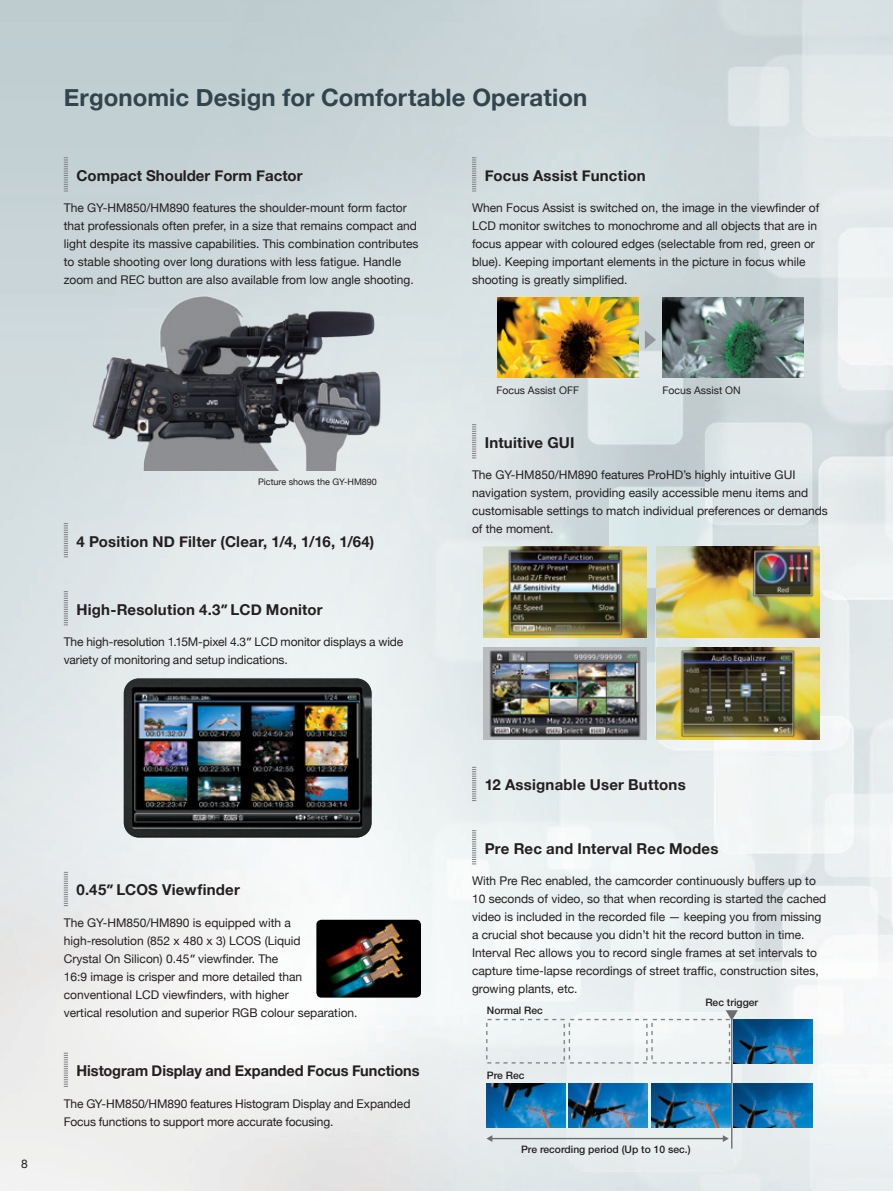
<style>
.page{position:relative;width:893px;height:1191px;background:#fff}
.page>*{position:absolute;margin:0;border:0;box-sizing:border-box;transform-origin:0 0}
.t1{font:700 24px "Helvetica Neue";letter-spacing:.005em;color:#33444d}
.t2{font:700 15px "Helvetica Neue";letter-spacing:.01em;color:#231f20}
.t3{font:12px/18px "Helvetica Neue";color:#231f20}
.t4{font:10.5px "Helvetica Neue";color:#231f20}
.t5{font:500 10.35px "Helvetica Neue";color:#231f20}
.t6{font:9px "Helvetica Neue";color:#231f20}
.s1{font-family:"Frutiger"}
</style>
<div class="page">
<img style="left:0;top:0;width:893px;height:1191px">
<img style="left:486px;top:1083px;width:79px;height:44px">
<img style="left:651px;top:1083px;width:79px;height:44px">
<img style="left:734px;top:1083px;width:79px;height:44px">
<img style="left:738px;top:1019px;width:75px;height:44px">
<img style="left:569px;top:1083px;width:79px;height:44px">
<hr style="left:731px;top:1015px;width:1px;height:133px;background:#6c6d70">
<svg style="left:486px;top:1010px;width:252px;height:54px"></svg>
<hr style="left:491px;top:1137px;width:233px;height:2px;background:#6c6d70">
<svg style="left:723px;top:1135px;width:6px;height:7px"></svg>
<svg style="left:486px;top:1135px;width:6px;height:7px"></svg>
<img style="left:124px;top:678px;width:248px;height:159px">
<svg style="left:64px;top:591px;width:4px;height:34px"></svg>
<svg style="left:64px;top:523px;width:4px;height:34px"></svg>
<img style="left:656px;top:546px;width:164px;height:91px">
<img style="left:483px;top:648px;width:163px;height:91px">
<img style="left:656px;top:648px;width:164px;height:91px">
<img style="left:483px;top:546px;width:163px;height:91px">
<svg style="left:472px;top:424px;width:4px;height:34px"></svg>
<svg style="left:472px;top:830px;width:4px;height:34px"></svg>
<img style="left:497px;top:298px;width:141px;height:79px">
<img style="left:662px;top:298px;width:142px;height:79px">
<svg style="left:645px;top:330px;width:11px;height:19px"></svg>
<svg style="left:472px;top:157px;width:4px;height:35px"></svg>
<svg style="left:64px;top:157px;width:4px;height:35px"></svg>
<svg style="left:64px;top:872px;width:4px;height:34px"></svg>
<img style="left:316px;top:919px;width:105px;height:78px">
<img style="left:69px;top:285px;width:329px;height:186px">
<svg style="left:472px;top:767px;width:4px;height:34px"></svg>
<svg style="left:64px;top:1052px;width:4px;height:35px"></svg>
<p class="t1" style="left:64px;top:78px;width:525px">Ergonomic Design for Comfortable Operation</p>
<p class="t2" style="left:77px;top:164px;width:228px">Compact Shoulder Form Factor</p>
<p class="t3" style="left:64px;top:200px;width:356px">The GY-HM850/HM890 features the shoulder-mount form factor that professionals often prefer, in a size that remains compact and light despite its massive capabilities. This combination contributes to stable shooting over long durations with less fatigue. Handle zoom and REC button are also available from low angle shooting.</p>
<p class="t6" style="left:258px;top:476px;width:120px">Picture shows the GY-HM890</p>
<p class="t2" style="left:77px;top:529px;width:299px">4 Position ND Filter (Clear, 1/4, 1/16, 1/64)</p>
<p class="t2" style="left:77px;top:597px;width:248px">High-Resolution 4.3<span class="s1">”</span> LCD Monitor</p>
<p class="t3" style="left:64px;top:633px;width:341px">The high-resolution 1.15M-pixel 4.3<span class="s1">”</span> LCD monitor displays a wide variety of monitoring and setup indications.</p>
<p class="t2" style="left:485px;top:164px;width:162px">Focus Assist Function</p>
<p class="t3" style="left:472px;top:200px;width:349px">When Focus Assist is switched on, the image in the viewfinder of LCD monitor switches to monochrome and all objects that are in focus appear with coloured edges (selectable from red, green or blue). Keeping important elements in the picture in focus while shooting is greatly simplified.</p>
<p class="t4" style="left:496px;top:383px;width:84px">Focus Assist OFF</p>
<p class="t4" style="left:662px;top:383px;width:80px">Focus Assist ON</p>
<p class="t2" style="left:485px;top:431px;width:91px">Intuitive GUI</p>
<p class="t3" style="left:472px;top:466px;width:357px">The GY-HM850/HM890 features ProHD’s highly intuitive GUI navigation system, providing easily accessible menu items and customisable settings to match individual preferences or demands of the moment.</p>
<p class="t3" style="left:21px;top:1155px;width:8px">8</p>
<p class="t2" style="left:77px;top:878px;width:165px">0.45<span class="s1">”</span> LCOS Viewfinder</p>
<p class="t3" style="left:64px;top:914px;width:295px">The GY-HM850/HM890 is equipped with a high-resolution (852 x 480 x 3) LCOS (Liquid<br>Crystal On Silicon) 0.45<span class="s1">”</span> viewfinder. The<br>16:9 image is crisper and more detailed than conventional LCD viewfinders, with higher<br>vertical resolution and superior RGB colour separation.</p>
<p class="t2" style="left:77px;top:1059px;width:345px">Histogram Display and Expanded Focus Functions</p>
<p class="t3" style="left:64px;top:1095px;width:348px">The GY-HM850/HM890 features Histogram Display and Expanded<br>Focus functions to support more accurate focusing.</p>
<p class="t2" style="left:485px;top:773px;width:202px">12 Assignable User Buttons</p>
<p class="t2" style="left:485px;top:836px;width:235px">Pre Rec and Interval Rec Modes</p>
<p class="t3" style="left:472px;top:872px;width:356px">With Pre Rec enabled, the camcorder continuously buffers up to 10 seconds of video, so that when recording is started the cached video is included in the recorded file — keeping you from missing a crucial shot because you didn’t hit the record button in time.<br>Interval Rec allows you to record single frames at set intervals to capture time-lapse recordings of street traffic, construction sites, growing plants, etc.</p>
<p class="t5" style="left:487px;top:1004px;width:58px">Normal Rec</p>
<p class="t5" style="left:487px;top:1069px;width:39px">Pre Rec</p>
<p class="t5" style="left:705px;top:996px;width:54px">Rec trigger</p>
<p class="t5" style="left:521px;top:1142px;width:171px">Pre recording period (Up to 10 sec.)</p>
</div>
